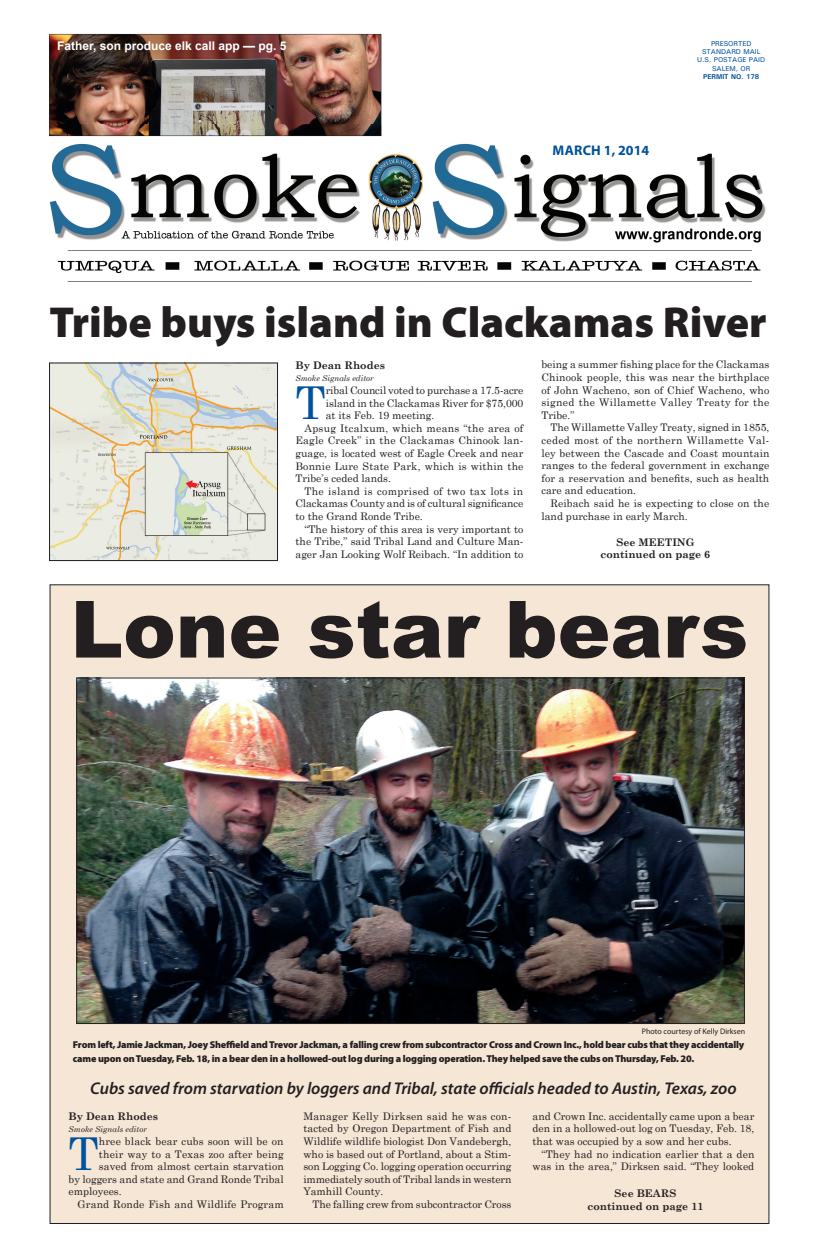
<style>
.page{position:relative;width:819px;height:1260px;background:#fff}
.page>*{position:absolute;margin:0;border:0;box-sizing:border-box;transform-origin:0 0}
.t1{font:900 79px "Arial";color:#231f20}
.t2{font:45.4px "Century Schoolbook";color:#01529c}
.t3{font:900 43.5px "Myriad Pro";color:#231f20}
.t4{font:italic 600 17px "Myriad Pro";color:#231f20}
.t5{font:700 14px "Myriad Pro";letter-spacing:.015em;color:#01529c}
.t6{font:700 12px "Arial";color:#fff}
.t7{font:10.5px/12.6px "Century Schoolbook";color:#231f20;text-align:justify}
.t8{font:700 10.5px/12.6px "Century Schoolbook";color:#231f20;text-align:center}
.t9{font:10.5px "Century Schoolbook";letter-spacing:.02em;color:#231f20}
.t10{font:10.5px "Century Schoolbook";letter-spacing:.025em;color:#231f20}
.t11{font:10.5px "Century Schoolbook";letter-spacing:.035em;color:#231f20}
.t12{font:900 10px/14px "Myriad Pro";letter-spacing:-.02em;color:#231f20}
.t13{font:italic 8px "Century Schoolbook";color:#231f20}
.t14{font:8px "Myriad Pro";color:#231f20}
.t15{font:7px/8.4px "Univers";color:#01529c;text-align:center}
.t16{font:700 7px "Univers";color:#01529c}
</style>
<div class="page">
<img style="left:49px;top:34px;width:332px;height:91px">
<div style="left:50px;top:585px;width:719px;height:638px;background:#f5e6d6"></div>
<img style="left:49px;top:125px;width:717px;height:157px">
<img style="left:49px;top:125px;width:332px;height:11px">
<svg style="left:551px;top:143px;width:100px;height:17px"></svg>
<img style="left:78px;top:679px;width:665px;height:343px">
<img style="left:51px;top:364px;width:225px;height:195px">
<div style="left:49px;top:362px;width:229px;height:199px;border:1px solid #231f20"></div>
<p class="t6" style="left:57px;top:41px;width:231px">Father, son produce elk call app — pg. 5</p>
<h3 class="t5" style="left:553px;top:145px;width:98px">MARCH 1, 2014</h3>
<p class="t15" style="left:697px;top:39px;width:70px">PRESORTED<br>STANDARD MAIL<br>U.S. POSTAGE PAID<br>SALEM, OR</p>
<p class="t16" style="left:703px;top:73px;width:57px">PERMIT NO. 178</p>
<h3 class="t3" style="left:50px;top:305px;width:719px">Tribe buys island in Clackamas River</h3>
<p class="t7" style="left:541px;top:357px;width:230px">being a summer fishing place for the Clackamas Chinook people, this was near the birthplace of John Wacheno, son of Chief Wacheno, who signed the Willamette Valley Treaty for the Tribe.”</p>
<p class="t7" style="left:541px;top:422px;width:230px;text-indent:9px">The Willamette Valley Treaty, signed in 1855, ceded most of the northern Willamette Val&shy;ley between the Cascade and Coast mountain ranges to the federal government in exchange for a reservation and benefits, such as health care and education.</p>
<p class="t7" style="left:541px;top:498px;width:229px;text-indent:9px">Reibach said he is expecting to close on the land purchase in early March.</p>
<p class="t8" style="left:296px;top:360px;width:91px">By Dean Rhodes</p>
<p class="t13" style="left:296px;top:375px;width:80px">Smoke Signals editor</p>
<h2 class="t2" style="left:296px;top:385px;width:32px">T</h2>
<p class="t7" style="left:326px;top:385px;width:199px">ribal Council voted to purchase a 17.5-acre</p>
<p class="t7" style="left:326px;top:397px;width:199px">island in the Clackamas River for $75,000</p>
<p class="t7" style="left:326px;top:410px;width:110px">at its Feb. 19 meeting.</p>
<p class="t10" style="left:305px;top:424px;width:220px">Apsug Itcalxum, which means “the area of</p>
<p class="t7" style="left:296px;top:435px;width:229px">Eagle Creek” in the Clackamas Chinook lan-</p>
<p class="t7" style="left:296px;top:448px;width:229px">guage, is located west of Eagle Creek and near</p>
<p class="t9" style="left:296px;top:462px;width:230px">Bonnie Lure State Park, which is within the</p>
<p class="t7" style="left:296px;top:473px;width:97px">Tribe’s ceded lands.</p>
<p class="t11" style="left:305px;top:487px;width:220px">The island is comprised of two tax lots in</p>
<p class="t7" style="left:296px;top:496px;width:229px">Clackamas County and is of cultural significance</p>
<p class="t7" style="left:296px;top:511px;width:129px">to the Grand Ronde Tribe.</p>
<p class="t7" style="left:305px;top:523px;width:220px">“The history of this area is very important to</p>
<p class="t7" style="left:296px;top:536px;width:229px">the Tribe,” said Tribal Land and Culture Man-</p>
<p class="t7" style="left:296px;top:549px;width:229px">ager Jan Looking Wolf Reibach. “In addition to</p>
<p class="t8" style="left:601px;top:537px;width:111px">See MEETING continued on page 6</p>
<h1 class="t1" style="left:70px;top:584px;width:679px">Lone star bears</h1>
<p class="t14" style="left:642px;top:1029px;width:105px">Photo courtesy of Kelly Dirksen</p>
<p class="t12" style="left:73px;top:1039px;width:673px">From left, Jamie Jackman, Joey Sheffield and Trevor Jackman, a falling crew from subcontractor Cross and Crown Inc., hold bear cubs that they accidentally came upon on Tuesday, Feb. 18, in a bear den in a hollowed-out log during a logging operation. They helped save the cubs on Thursday, Feb. 20.</p>
<h3 class="t4" style="left:90px;top:1082px;width:648px">Cubs saved from starvation by loggers and Tribal, state officials headed to Austin, Texas, zoo</h3>
<p class="t7" style="left:303px;top:1111px;width:210px">Manager Kelly Dirksen said he was con&shy;tacted by Oregon Department of Fish and Wildlife wildlife biologist Don Vandebergh, who is based out of Portland, about a Stim&shy;son Logging Co. logging operation occurring immediately south of Tribal lands in western Yamhill County.</p>
<p class="t7" style="left:312px;top:1199px;width:201px">The falling crew from subcontractor Cross</p>
<p class="t7" style="left:533px;top:1111px;width:223px">and Crown Inc. accidentally came upon a bear den in a hollowed-out log on Tuesday, Feb. 18, that was occupied by a sow and her cubs.</p>
<p class="t7" style="left:533px;top:1148px;width:223px;text-align:right">“They had no indication earlier that a den was in the area,” Dirksen said. “They looked</p>
<p class="t8" style="left:69px;top:1111px;width:91px">By Dean Rhodes</p>
<p class="t13" style="left:69px;top:1126px;width:80px">Smoke Signals editor</p>
<h2 class="t2" style="left:69px;top:1136px;width:32px">T</h2>
<p class="t7" style="left:99px;top:1136px;width:186px">hree black bear cubs soon will be on</p>
<p class="t9" style="left:99px;top:1150px;width:186px">their way to a Texas zoo after being</p>
<p class="t7" style="left:99px;top:1161px;width:186px">saved from almost certain starvation</p>
<p class="t7" style="left:69px;top:1174px;width:217px">by loggers and state and Grand Ronde Tribal</p>
<p class="t7" style="left:69px;top:1186px;width:55px">employees.</p>
<p class="t7" style="left:78px;top:1199px;width:208px">Grand Ronde Fish and Wildlife Program</p>
<p class="t8" style="left:588px;top:1188px;width:117px">See BEARS continued on page 11</p>
</div>
